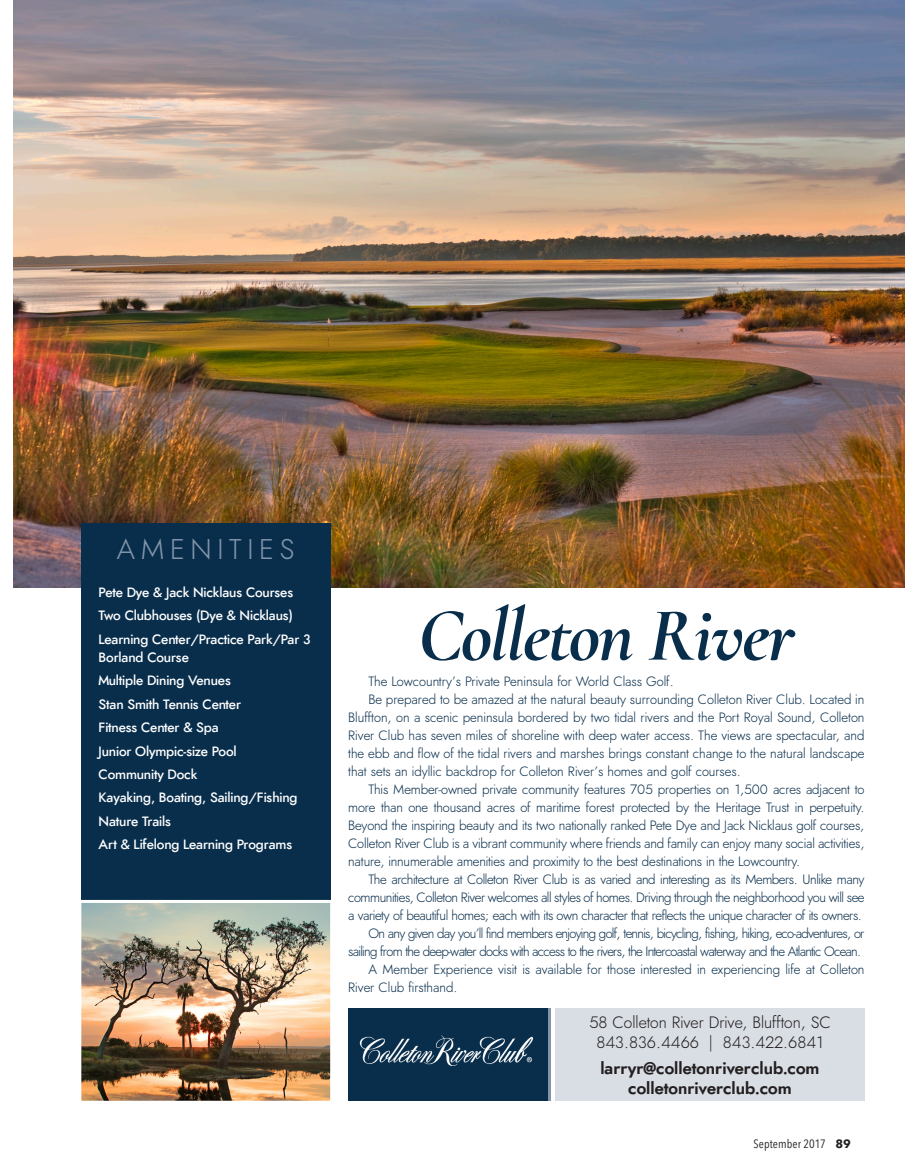
<style>
.page{position:relative;width:905px;height:1175px;background:#fff}
.page>*{position:absolute;margin:0;border:0;box-sizing:border-box;transform-origin:0 0}
.t1{font:italic 700 76.5px "Cormorant";letter-spacing:-.03em;color:#092e4c}
.t2{font:italic 300 28.5px "Renner";letter-spacing:.2em;color:#8195ab}
.PL_ADDRESS_PHONE{font:italic 300 16.5px/19.5px "Renner";color:#231f20;text-align:center}
.PL_WEB_SITE{font:italic 700 16.5px "Renner";color:#231f20}
.t3{font:italic 300 13.5px/18px "Renner";letter-spacing:-.02em;color:#092e4c;text-align:justify}
.PL_AVENIR_COPY_9_12{font:italic 500 13.5px/18px "Renner";letter-spacing:-.01em;color:#fff}
.t4{font:italic 300 13.5px/18px "Renner";letter-spacing:-.05em;color:#092e4c;text-align:right}
.t5{font:italic 300 13.5px/18px "Renner";color:#092e4c}
.t6{font:condensed 12px "Avenir Next LT Pro";letter-spacing:.01em;color:#231f20}
.s1{font-weight:700;font-stretch:normal}
</style>
<div class="page">
<div style="left:555px;top:1008px;width:309px;height:92px;background:#d9dee5"></div>
<img style="left:14px;top:0;width:890px;height:587px">
<div style="left:348px;top:1008px;width:200px;height:92px;background:#092e4c"></div>
<hr style="left:548px;top:1008px;width:3px;height:92px;background:#8195ab">
<div style="left:81px;top:523px;width:249px;height:377px;background:#092e4c"></div>
<img style="left:81px;top:898px;width:250px;height:203px">
<img style="left:359px;top:1035px;width:175px;height:30px">
<p class="t2" style="left:117px;top:530px;width:179px">AMENITIES</p>
<p class="PL_AVENIR_COPY_9_12" style="left:99px;top:583px;width:196px">Pete Dye &amp; Jack Nicklaus Courses</p>
<p class="PL_AVENIR_COPY_9_12" style="left:99px;top:607px;width:196px">Two Clubhouses (Dye &amp; Nicklaus)</p>
<p class="PL_AVENIR_COPY_9_12" style="left:99px;top:630px;width:213px">Learning Center/Practice Park/Par 3<br>Borland Course</p>
<p class="PL_AVENIR_COPY_9_12" style="left:99px;top:671px;width:134px">Multiple Dining Venues</p>
<p class="PL_AVENIR_COPY_9_12" style="left:99px;top:695px;width:144px">Stan Smith Tennis Center</p>
<p class="PL_AVENIR_COPY_9_12" style="left:99px;top:718px;width:122px">Fitness Center &amp; Spa</p>
<p class="PL_AVENIR_COPY_9_12" style="left:99px;top:742px;width:140px">Junior Olympic-size Pool</p>
<p class="PL_AVENIR_COPY_9_12" style="left:99px;top:765px;width:100px">Community Dock</p>
<p class="PL_AVENIR_COPY_9_12" style="left:99px;top:788px;width:200px">Kayaking, Boating, Sailing/Fishing</p>
<p class="PL_AVENIR_COPY_9_12" style="left:99px;top:812px;width:74px">Nature Trails</p>
<p class="PL_AVENIR_COPY_9_12" style="left:99px;top:835px;width:195px">Art &amp; Lifelong Learning Programs</p>
<p class="t1" style="left:418px;top:588px;width:378px">Colleton River</p>
<p class="t5" style="left:368px;top:672px;width:307px">The Lowcountry’s Private Peninsula for World Class Golf.</p>
<p class="t3" style="left:348px;top:690px;width:518px;text-indent:20px">Be prepared to be amazed at the natural beauty surrounding Colleton River Club. Located in Bluffton, on a scenic peninsula bordered by two tidal rivers and the Port Royal Sound, Colleton River Club has seven miles of shoreline with deep water access. The views are spectacular, and the ebb and flow of the tidal rivers and marshes brings constant change to the natural landscape that sets an idyllic backdrop for Colleton River’s homes and golf courses.</p>
<p class="t3" style="left:348px;top:780px;width:518px;text-indent:20px">This Member-owned private community features 705 properties on 1,500 acres adjacent to more than one thousand acres of maritime forest protected by the Heritage Trust in perpetuity.<br>Beyond the inspiring beauty and its two nationally ranked Pete Dye and Jack Nicklaus golf courses, Colleton River Club is a vibrant community where friends and family can enjoy many social activities, nature, innumerable amenities and proximity to the best destinations in the Lowcountry.</p>
<p class="t3" style="left:348px;top:870px;width:518px;text-indent:20px">The architecture at Colleton River Club is as varied and interesting as its Members. Unlike many communities, Colleton River welcomes all styles of homes. Driving through the neighborhood you will see a variety of beautiful homes; each with its own character that reflects the unique character of its owners.</p>
<p class="t4" style="left:348px;top:924px;width:517px">On any given day you’ll find members enjoying golf, tennis, bicycling, fishing, hiking, eco-adventures, or sailing from the deep-water docks with access to the rivers, the Intercoastal waterway and the Atlantic Ocean.</p>
<p class="t5" style="left:348px;top:960px;width:518px;text-indent:20px">A Member Experience visit is available for those interested in experiencing life at Colleton<br>River Club firsthand.</p>
<p class="PL_ADDRESS_PHONE" style="left:589px;top:1013px;width:243px">58 Colleton River Drive, Bluffton, SC<br>843.836.4466 | 843.422.6841</p>
<p class="PL_WEB_SITE" style="left:600px;top:1056px;width:221px">larryr@colletonriverclub.com</p>
<p class="PL_WEB_SITE" style="left:628px;top:1076px;width:165px">colletonriverclub.com</p>
<p class="t6" style="left:753px;top:1136px;width:99px">September 2017 <span class="s1">89</span></p>
</div>
